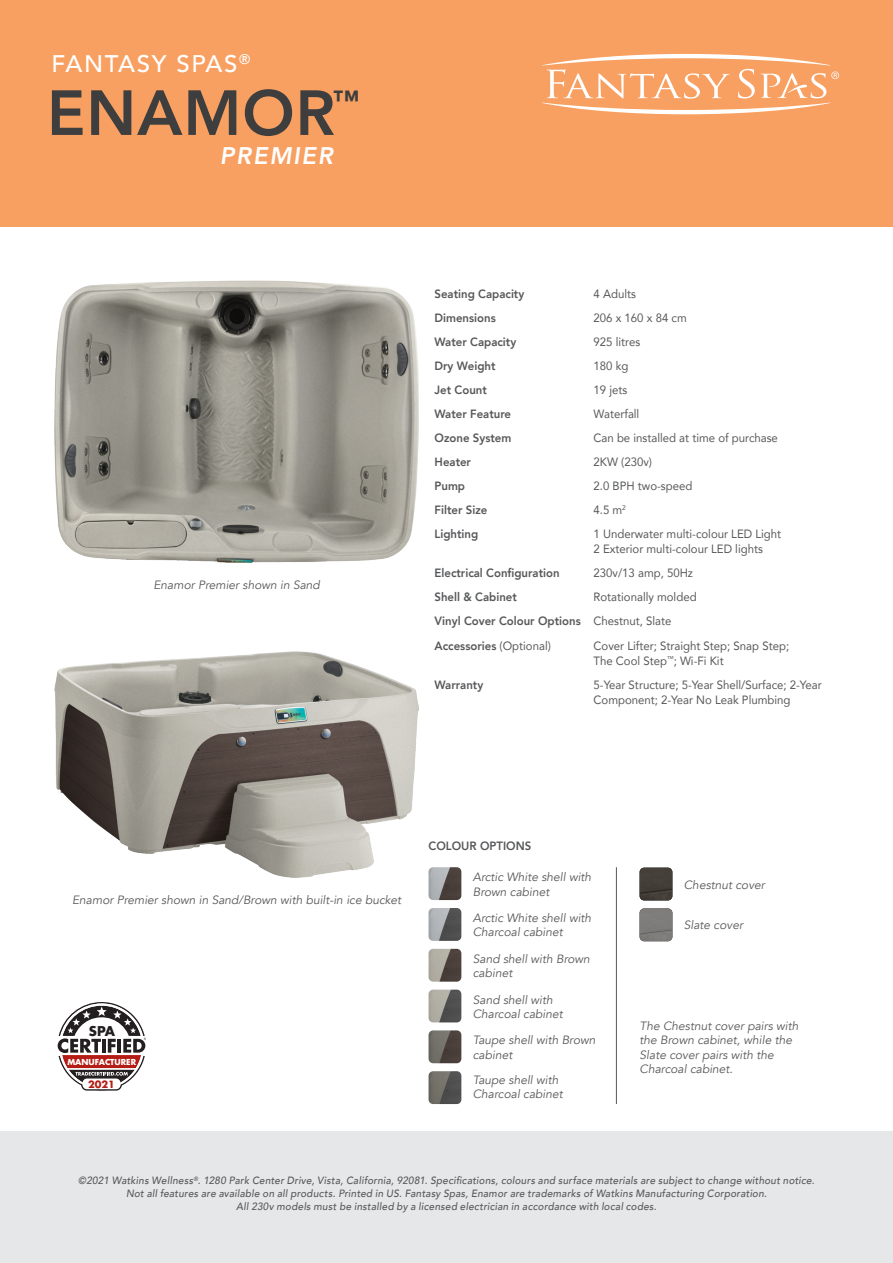
<style>
.page{position:relative;width:893px;height:1263px;background:#fff}
.page>*{position:absolute;margin:0;border:0;box-sizing:border-box;transform-origin:0 0}
.t1{font:800 63px "Avenir";letter-spacing:.01em;color:#3e3e3f}
.t2{font:800 26.25px "Avenir";color:#3e3e3f}
.t3{font:500 24px "Avenir";letter-spacing:.07em;color:#fff}
.t4{font:italic 800 24px "Avenir";letter-spacing:.07em;color:#fff}
.t5{font:700 13.2px "Futura";color:#231f20}
.Photo_Description{font:italic 12px/14.4px "Avenir";color:#57585a}
.Specs_Copy{font:12px/15px "Avenir";color:#57585a;scale:.95 1}
.Specs_Copy-2{font:800 12px "Avenir";color:#57585a;scale:.95 1}
.Photo_Description-2{font:800 12px "Avenir";color:#57585a;scale:.95 1}
.Legal___PN{font:italic 500 10.5px/12.6px "Avenir";letter-spacing:.025em;color:#57585a;text-align:center;scale:.95 1}
.t6{font:700 9.75px "Futura";color:#b41d15}
.t7{font:700 8.1px "Futura";color:#fff}
.s1{font-weight:400}
</style>
<div class="page">
<div style="left:0;top:0;width:893px;height:226px;background:#f8a061"></div>
<div style="left:0;top:1131px;width:893px;height:132px;background:#e6e7e9"></div>
<svg style="left:57px;top:1002px;width:89px;height:89px"></svg>
<svg style="left:542px;top:54px;width:297px;height:60px"></svg>
<img style="left:54px;top:280px;width:365px;height:282px">
<img style="left:54px;top:651px;width:365px;height:226px">
<img style="left:429px;top:867px;width:32px;height:33px">
<img style="left:429px;top:908px;width:32px;height:33px">
<img style="left:640px;top:868px;width:32px;height:32px">
<img style="left:429px;top:949px;width:32px;height:33px">
<img style="left:640px;top:908px;width:32px;height:33px">
<img style="left:429px;top:990px;width:32px;height:32px">
<img style="left:429px;top:1030px;width:32px;height:33px">
<img style="left:429px;top:1071px;width:32px;height:33px">
<hr style="left:616px;top:867px;width:1px;height:237px;background:#57585a">
<p class="t3" style="left:51px;top:43px;width:201px">FANTASY SPAS<sup>®</sup></p>
<p class="t1" style="left:47px;top:64px;width:290px">ENAMOR</p>
<p class="t2" style="left:333px;top:80px;width:28px">™</p>
<p class="t4" style="left:220px;top:142px;width:115px">PREMIER</p>
<p class="Photo_Description" style="left:153px;top:578px;width:168px">Enamor Premier shown in Sand</p>
<p class="Specs_Copy-2" style="left:435px;top:285px;width:96px">Seating Capacity</p>
<p class="Specs_Copy" style="left:594px;top:286px;width:46px">4 Adults</p>
<p class="Specs_Copy-2" style="left:435px;top:309px;width:66px">Dimensions</p>
<p class="Specs_Copy" style="left:594px;top:310px;width:100px">206 x 160 x 84 cm</p>
<p class="Specs_Copy-2" style="left:435px;top:333px;width:88px">Water Capacity</p>
<p class="Specs_Copy" style="left:594px;top:334px;width:51px">925 litres</p>
<p class="Specs_Copy-2" style="left:435px;top:357px;width:66px">Dry Weight</p>
<p class="Specs_Copy" style="left:594px;top:358px;width:38px">180 kg</p>
<p class="Specs_Copy-2" style="left:435px;top:381px;width:57px">Jet Count</p>
<p class="Specs_Copy" style="left:594px;top:382px;width:37px">19 jets</p>
<p class="Specs_Copy-2" style="left:435px;top:405px;width:82px">Water Feature</p>
<p class="Specs_Copy" style="left:594px;top:406px;width:50px">Waterfall</p>
<p class="Specs_Copy-2" style="left:435px;top:429px;width:82px">Ozone System</p>
<p class="Specs_Copy" style="left:594px;top:430px;width:196px">Can be installed at time of purchase</p>
<p class="Specs_Copy-2" style="left:435px;top:453px;width:40px">Heater</p>
<p class="Specs_Copy" style="left:594px;top:454px;width:63px">2KW (230v)</p>
<p class="Specs_Copy-2" style="left:435px;top:477px;width:34px">Pump</p>
<p class="Specs_Copy" style="left:594px;top:478px;width:106px">2.0 BPH two-speed</p>
<p class="Specs_Copy-2" style="left:435px;top:501px;width:57px">Filter Size</p>
<p class="Specs_Copy" style="left:594px;top:502px;width:36px">4.5 m<sup>2</sup></p>
<p class="Specs_Copy-2" style="left:435px;top:525px;width:48px">Lighting</p>
<p class="Specs_Copy" style="left:594px;top:526px;width:199px">1 Underwater multi-colour LED Light<br>2 Exterior multi-colour LED lights</p>
<p class="Specs_Copy-2" style="left:435px;top:564px;width:133px">Electrical Configuration</p>
<p class="Specs_Copy" style="left:594px;top:565px;width:106px">230v/13 amp, 50Hz</p>
<p class="Specs_Copy-2" style="left:435px;top:588px;width:88px">Shell &amp; Cabinet</p>
<p class="Specs_Copy" style="left:594px;top:589px;width:110px">Rotationally molded</p>
<p class="Specs_Copy-2" style="left:435px;top:612px;width:155px">Vinyl Cover Colour Options</p>
<p class="Specs_Copy" style="left:594px;top:613px;width:84px">Chestnut, Slate</p>
<p class="Specs_Copy-2" style="left:435px;top:636px;width:124px">Accessories <span class="s1">(Optional)</span></p>
<p class="Specs_Copy" style="left:594px;top:637px;width:207px">Cover Lifter; Straight Step; Snap Step;<br>The Cool Step<sup>™</sup>; Wi-Fi Kit</p>
<p class="Specs_Copy-2" style="left:435px;top:675px;width:53px">Warranty</p>
<p class="Specs_Copy" style="left:594px;top:676px;width:242px">5-Year Structure; 5-Year Shell/Surface; 2-Year<br>Component; 2-Year No Leak Plumbing</p>
<p class="Photo_Description" style="left:72px;top:893px;width:331px">Enamor Premier shown in Sand/Brown with built-in ice bucket</p>
<p class="t5" style="left:89px;top:1022px;width:28px">SPA</p>
<p class="t7" style="left:67px;top:1056px;width:70px">MANUFACTURER</p>
<p class="t6" style="left:88px;top:1077px;width:28px">2021</p>
<p class="Photo_Description-2" style="left:429px;top:837px;width:110px">COLOUR OPTIONS</p>
<p class="Photo_Description" style="left:473px;top:870px;width:120px">Arctic White shell with<br>Brown cabinet</p>
<p class="Photo_Description" style="left:473px;top:911px;width:120px">Arctic White shell with<br>Charcoal cabinet</p>
<p class="Photo_Description" style="left:473px;top:952px;width:119px">Sand shell with Brown cabinet</p>
<p class="Photo_Description" style="left:473px;top:992px;width:92px">Sand shell with<br>Charcoal cabinet</p>
<p class="Photo_Description" style="left:473px;top:1033px;width:124px">Taupe shell with Brown cabinet</p>
<p class="Photo_Description" style="left:473px;top:1073px;width:92px">Taupe shell with<br>Charcoal cabinet</p>
<p class="Photo_Description" style="left:684px;top:877px;width:82px">Chestnut cover</p>
<p class="Photo_Description" style="left:684px;top:918px;width:61px">Slate cover</p>
<p class="Photo_Description" style="left:640px;top:1019px;width:160px">The Chestnut cover pairs with the Brown cabinet, while the<br>Slate cover pairs with the<br>Charcoal cabinet.</p>
<p class="Legal___PN" style="left:78px;top:1175px;width:777px">©2021 Watkins Wellness<sup>®</sup>. 1280 Park Center Drive, Vista, California, 92081. Specifications, colours and surface materials are subject to change without notice.<br>Not all features are available on all products. Printed in US. Fantasy Spas, Enamor are trademarks of Watkins Manufacturing Corporation.<br>All 230v models must be installed by a licensed electrician in accordance with local codes.</p>
</div>
